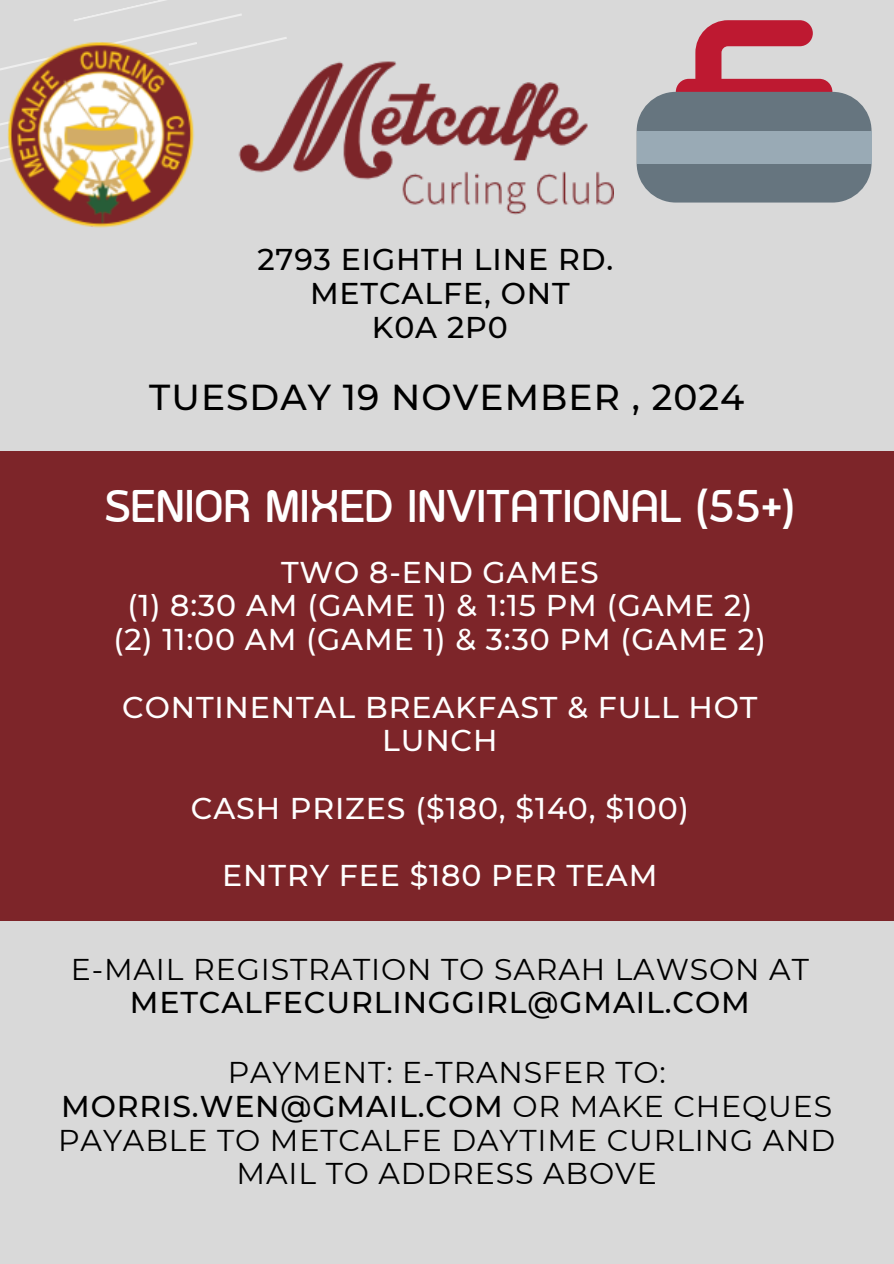
<style>
.page{position:relative;width:894px;height:1264px;background:#fff}
.page>*{position:absolute;margin:0;border:0;box-sizing:border-box;transform-origin:0 0}
.t1{font:700 44.55px "Arch TH";color:#fff}
.t2{font:500 36px "Montserrat";letter-spacing:.03em;color:#000}
.t3{font:30px/33.8px "Montserrat";letter-spacing:.03em;color:#000;text-align:center}
.t4{font:500 30px/33.8px "Montserrat";letter-spacing:.03em;color:#fff;text-align:center}
.t5{font:500 30px/33.8px "Montserrat";letter-spacing:.03em;color:#000;text-align:center}
.s1{font-weight:500}
</style>
<div class="page">
<div style="left:0;top:0;width:893px;height:1263px;background:#d9d9d9"></div>
<div style="left:0;top:451px;width:893px;height:470px;background:#7d2529"></div>
<svg style="left:0;top:0;width:287px;height:162px"></svg>
<svg style="left:675px;top:20px;width:157px;height:72px"></svg>
<div style="left:636px;top:92px;width:235px;height:110px;background:#66757f;border-radius:39px"></div>
<div style="left:636px;top:131px;width:235px;height:32px;background:#99aab5"></div>
<img style="left:7px;top:41px;width:606px;height:187px">
<h3 class="t5" style="left:257px;top:242px;width:357px">2793 EIGHTH LINE RD.<br>METCALFE, ONT<br>K0A 2P0</h3>
<h3 class="t2" style="left:149px;top:375px;width:596px">TUESDAY 19 NOVEMBER , 2024</h3>
<p class="t1" style="left:105px;top:478px;width:691px">SENIOR MIXED INVITATIONAL (55+)</p>
<p class="t4" style="left:113px;top:555px;width:654px">TWO 8-END GAMES<br>(1) 8:30 AM (GAME 1) &amp; 1:15 PM (GAME 2) (2) 11:00 AM (GAME 1) &amp; 3:30 PM (GAME 2)</p>
<h2 class="t4" style="left:122px;top:690px;width:636px">CONTINENTAL BREAKFAST &amp; FULL HOT<br>LUNCH</h2>
<h1 class="t4" style="left:191px;top:791px;width:499px">CASH PRIZES ($180, $140, $100)</h1>
<h3 class="t4" style="left:222px;top:858px;width:436px">ENTRY FEE $180 PER TEAM</h3>
<h3 class="t3" style="left:71px;top:952px;width:739px">E-MAIL REGISTRATION TO SARAH LAWSON AT<br><span class="s1">METCALFECURLINGGIRL@GMAIL.COM</span></h3>
<h3 class="t3" style="left:58px;top:1055px;width:778px">PAYMENT: E-TRANSFER TO:<br><span class="s1">MORRIS.WEN@GMAIL.COM</span> OR MAKE CHEQUES<br>PAYABLE TO METCALFE DAYTIME CURLING AND<br>MAIL TO ADDRESS ABOVE</h3>
</div>
